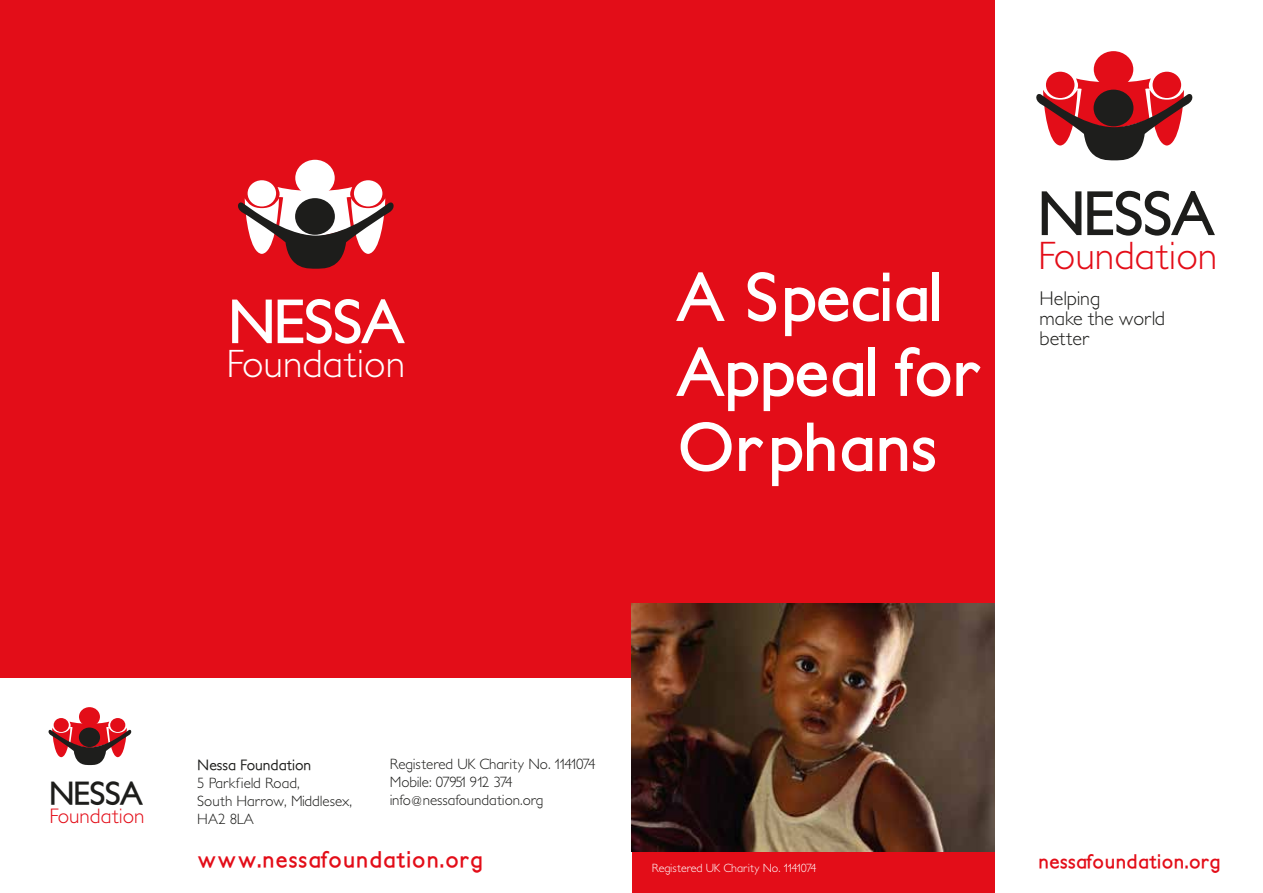
<style>
.page{position:relative;width:1263px;height:893px;background:#fff}
.page>*{position:absolute;margin:0;border:0;box-sizing:border-box;transform-origin:0 0}
.t1{font:700 66px/75px "Petita";color:#fff}
.t2{font:700 59.7px "Petita";letter-spacing:-.04em;color:#1d1d1b}
.t3{font:700 59.55px "Petita";letter-spacing:-.04em;color:#fff}
.t4{font:300 39.9px "Petita";color:#e30d18}
.t5{font:300 39.75px "Petita";color:#fff}
.t6{font:700 31.65px "Petita";letter-spacing:-.04em;color:#1d1d1b}
.t7{font:700 22.5px "Petita";letter-spacing:.05em;color:#e30d18}
.t8{font:300 21.15px "Petita";color:#e30d18}
.t9{font:300 19.95px/20px "Petita";color:#1d1d1b}
.t10{font:700 19.5px "Petita";letter-spacing:.025em;color:#e30d18}
.t11{font:300 15px/18px "Petita";color:#1d1d1b}
.t12{font:500 15px "Petita";color:#1d1d1b}
.t13{font:300 12px "Petita";color:#fff}
</style>
<div class="page">
<div style="left:1094px;top:51px;width:39px;height:37px;background:#e30d18;border-radius:50%"></div>
<div style="left:1046px;top:72px;width:28px;height:26px;background:#e30d18;border-radius:50%"></div>
<div style="left:1152px;top:72px;width:29px;height:26px;background:#e30d18;border-radius:50%"></div>
<svg style="left:1036px;top:78px;width:157px;height:83px"></svg>
<div style="left:0;top:0;width:994px;height:893px;background:#e30d18"></div>
<div style="left:0;top:678px;width:631px;height:215px;background:#fff"></div>
<div style="left:79px;top:707px;width:21px;height:19px;background:#e30d18;border-radius:50%"></div>
<div style="left:54px;top:718px;width:15px;height:14px;background:#e30d18;border-radius:50%"></div>
<div style="left:110px;top:718px;width:15px;height:14px;background:#e30d18;border-radius:50%"></div>
<svg style="left:48px;top:722px;width:84px;height:44px"></svg>
<div style="left:295px;top:160px;width:40px;height:36px;background:#fff;border-radius:50%"></div>
<div style="left:248px;top:180px;width:28px;height:26px;background:#fff;border-radius:50%"></div>
<div style="left:354px;top:180px;width:28px;height:26px;background:#fff;border-radius:50%"></div>
<svg style="left:238px;top:187px;width:156px;height:82px"></svg>
<img style="left:631px;top:603px;width:363px;height:248px">
<h3 class="t3" style="left:227px;top:285px;width:180px">NESSA</h3>
<h3 class="t5" style="left:226px;top:341px;width:180px">Foundation</h3>
<h1 class="t1" style="left:676px;top:262px;width:305px">A Special<br>Appeal for<br>Orphans</h1>
<h2 class="t2" style="left:1036px;top:177px;width:180px">NESSA</h2>
<h3 class="t4" style="left:1038px;top:233px;width:181px">Foundation</h3>
<h3 class="t9" style="left:1039px;top:289px;width:127px">Helping<br>make the world better</h3>
<h3 class="t6" style="left:49px;top:774px;width:96px">NESSA</h3>
<h3 class="t8" style="left:50px;top:803px;width:97px">Foundation</h3>
<p class="t12" style="left:197px;top:756px;width:116px">Nessa Foundation</p>
<p class="t11" style="left:197px;top:774px;width:156px">5 Parkfield Road,<br>South Harrow, Middlesex,<br>HA2 8LA</p>
<p class="t11" style="left:390px;top:755px;width:207px">Registered UK Charity No. 1141074<br>Mobile: 07951 912 374 info@nessafoundation.org</p>
<h3 class="t7" style="left:198px;top:846px;width:286px">www.nessafoundation.org</h3>
<h3 class="t10" style="left:1038px;top:850px;width:184px">nessafoundation.org</h3>
<p class="t13" style="left:652px;top:861px;width:166px">Registered UK Charity No. 1141074</p>
</div>
